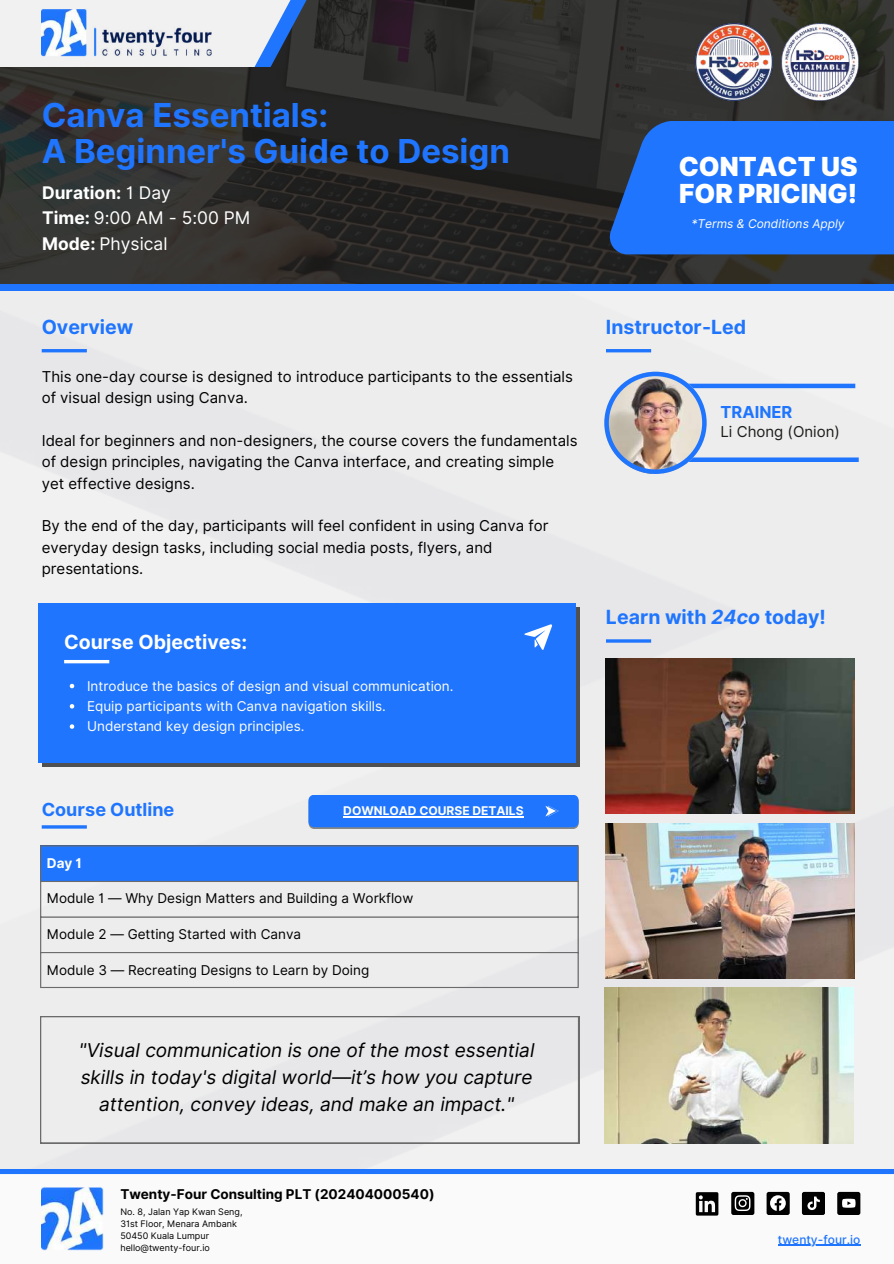
<style>
.page{position:relative;width:894px;height:1264px;background:#fff}
.page>*{position:absolute;margin:0;border:0;box-sizing:border-box;transform-origin:0 0}
.t1{font:700 33px/36px "Inter";color:#1f75fe}
.t2{font:900 26.25px/27px "Inter";color:#fff}
.t3{font:700 19.5px "Inter";color:#1f75fe}
.t4{font:700 19.5px "Inter";color:#fff}
.t5{font:italic 19.05px/27.2px "Inter";color:#000;text-align:center}
.t6{font:700 18px "Inter";color:#1f75fe}
.t7{font:17.4px/25.8px "Inter";color:#fff}
.t8{font:700 16.5px "Inter";color:#1f75fe}
.t9{font:15px/21.3px "Inter";color:#000}
.t10{font:15px "Inter";color:#1c1c1a}
.t11{font:13.5px/20.2px "Inter";color:#fff}
.t12{font:13.5px "Inter";color:#000}
.t13{font:700 13.5px "Inter";color:#000}
.t14{font:700 13.5px "Inter";color:#fff}
.t15{font:italic 12px "Inter";color:#fff}
.t16{font:700 12px "Inter";color:#fff}
.t17{font:500 12px "Inter";color:#1f75fe}
.t18{font:9px/12px "Inter";color:#000}
.s1{font-weight:700}
.s2{font-style:italic}
</style>
<div class="page">
<div style="left:0;top:290px;width:893px;height:879px;background:#ededed"></div>
<div style="left:40px;top:845px;width:538px;height:36px;background:#1f75fe"></div>
<hr style="left:40px;top:846px;width:1px;height:140px;background:#6b6b6b">
<hr style="left:577px;top:846px;width:1px;height:140px;background:#6b6b6b">
<hr style="left:40px;top:845px;width:538px;height:1px;background:#6b6b6b">
<hr style="left:40px;top:880px;width:538px;height:2px;background:#6b6b6b">
<hr style="left:40px;top:916px;width:538px;height:1px;background:#6b6b6b">
<hr style="left:40px;top:952px;width:538px;height:1px;background:#6b6b6b">
<hr style="left:40px;top:986px;width:538px;height:2px;background:#6b6b6b">
<div style="left:42px;top:607px;width:537px;height:159px;background:#505050"></div>
<div style="left:38px;top:603px;width:537px;height:160px;background:#1f75fe"></div>
<svg style="left:0;top:1169px;width:893px;height:82px"></svg>
<div style="left:636px;top:383px;width:219px;height:5px;background:#1f75fe"></div>
<div style="left:640px;top:457px;width:218px;height:5px;background:#1f75fe"></div>
<svg style="left:0;top:0;width:893px;height:284px;background:#2e2d2b"></svg>
<svg style="left:334px;top:0;width:16px;height:67px"></svg>
<div style="left:0;top:284px;width:893px;height:6px;background:#1f75fe"></div>
<svg style="left:0;top:0;width:334px;height:67px;fill:#f1f1f1"></svg>
<hr style="left:42px;top:349px;width:45px;height:3px;background:#1f75fe">
<hr style="left:64px;top:660px;width:45px;height:3px;background:#fff">
<hr style="left:605px;top:349px;width:46px;height:3px;background:#1f75fe">
<hr style="left:605px;top:639px;width:46px;height:3px;background:#1f75fe">
<hr style="left:42px;top:825px;width:45px;height:3px;background:#1f75fe">
<img style="left:604px;top:372px;width:102px;height:102px">
<div style="left:609px;top:121px;width:284px;height:133px;background:#1f75fe"></div>
<svg style="left:308px;top:794px;width:270px;height:35px;background:#307df7"></svg>
<svg style="left:695px;top:1192px;width:23px;height:23px"></svg>
<div style="left:731px;top:1191px;width:23px;height:23px;background:#000;border-radius:2px"></div>
<svg style="left:734px;top:1195px;width:16px;height:15px"></svg>
<div style="left:766px;top:1191px;width:23px;height:23px;background:#000;border-radius:2px"></div>
<svg style="left:770px;top:1195px;width:15px;height:15px"></svg>
<div style="left:801px;top:1191px;width:23px;height:23px;background:#000;border-radius:2px"></div>
<svg style="left:807px;top:1196px;width:12px;height:13px"></svg>
<div style="left:837px;top:1191px;width:23px;height:23px;background:#000;border-radius:2px"></div>
<svg style="left:842px;top:1198px;width:13px;height:9px"></svg>
<img style="left:42px;top:9px;width:170px;height:47px">
<img style="left:42px;top:1185px;width:62px;height:65px">
<img style="left:695px;top:23px;width:77px;height:78px">
<img style="left:781px;top:23px;width:77px;height:78px">
<svg style="left:524px;top:624px;width:28px;height:26px"></svg>
<svg style="left:40px;top:1016px;width:539px;height:127px;background:#e7e7e8"></svg>
<svg style="left:70px;top:683px;width:4px;height:5px"></svg>
<svg style="left:70px;top:704px;width:4px;height:4px"></svg>
<svg style="left:70px;top:724px;width:4px;height:4px"></svg>
<hr style="left:777px;top:1244px;width:83px;height:1px;background:#1f75fe">
<hr style="left:343px;top:816px;width:180px;height:1px;background:#fff">
<img style="left:605px;top:658px;width:249px;height:155px">
<img style="left:605px;top:823px;width:249px;height:155px">
<img style="left:604px;top:987px;width:248px;height:156px">
<h1 class="t1" style="left:42px;top:97px;width:469px">Canva Essentials:<br>A Beginner's Guide to Design</h1>
<p class="t7" style="left:42px;top:179px;width:210px"><span class="s1">Duration:</span> 1 Day<br><span class="s1">Time:</span> 9:00 AM - 5:00 PM<br><span class="s1">Mode:</span> Physical</p>
<h3 class="t3" style="left:42px;top:315px;width:93px">Overview</h3>
<p class="t9" style="left:42px;top:365px;width:532px">This one-day course is designed to introduce participants to the essentials of visual design using Canva.</p>
<p class="t9" style="left:42px;top:430px;width:537px">Ideal for beginners and non-designers, the course covers the fundamentals of design principles, navigating the Canva interface, and creating simple yet effective designs.</p>
<p class="t9" style="left:42px;top:515px;width:508px">By the end of the day, participants will feel confident in using Canva for everyday design tasks, including social media posts, flyers, and presentations.</p>
<h3 class="t4" style="left:64px;top:630px;width:184px">Course Objectives:</h3>
<p class="t11" style="left:87px;top:675px;width:368px">Introduce the basics of design and visual communication.<br>Equip participants with Canva navigation skills.<br>Understand key design principles.</p>
<p class="t6" style="left:42px;top:798px;width:134px">Course Outline</p>
<p class="t16" style="left:343px;top:803px;width:182px">DOWNLOAD COURSE DETAILS</p>
<p class="t14" style="left:47px;top:854px;width:37px">Day 1</p>
<p class="t12" style="left:47px;top:890px;width:368px">Module 1 — Why Design Matters and Building a Workflow</p>
<p class="t12" style="left:47px;top:926px;width:256px">Module 2 — Getting Started with Canva</p>
<p class="t12" style="left:47px;top:961px;width:324px">Module 3 — Recreating Designs to Learn by Doing</p>
<p class="t5" style="left:79px;top:1036px;width:457px">"Visual communication is one of the most essential skills in today's digital world—it’s how you capture attention, convey ideas, and make an impact."</p>
<p class="t13" style="left:120px;top:1185px;width:315px">Twenty-Four Consulting PLT (202404000540)</p>
<p class="t18" style="left:120px;top:1205px;width:124px">No. 8, Jalan Yap Kwan Seng,<br>31st Floor, Menara Ambank<br>50450 Kuala Lumpur hello@twenty-four.io</p>
<h2 class="t2" style="left:678px;top:153px;width:180px">CONTACT US<br>FOR PRICING!</h2>
<p class="t15" style="left:691px;top:216px;width:154px">*Terms &amp; Conditions Apply</p>
<h3 class="t3" style="left:605px;top:315px;width:142px">Instructor-Led</h3>
<p class="t8" style="left:720px;top:402px;width:73px">TRAINER</p>
<p class="t10" style="left:720px;top:423px;width:121px">Li Chong (Onion)</p>
<h3 class="t3" style="left:605px;top:605px;width:221px">Learn with <span class="s2">24co</span> today!</h3>
<p class="t17" style="left:777px;top:1232px;width:84px">twenty-four.io</p>
</div>
